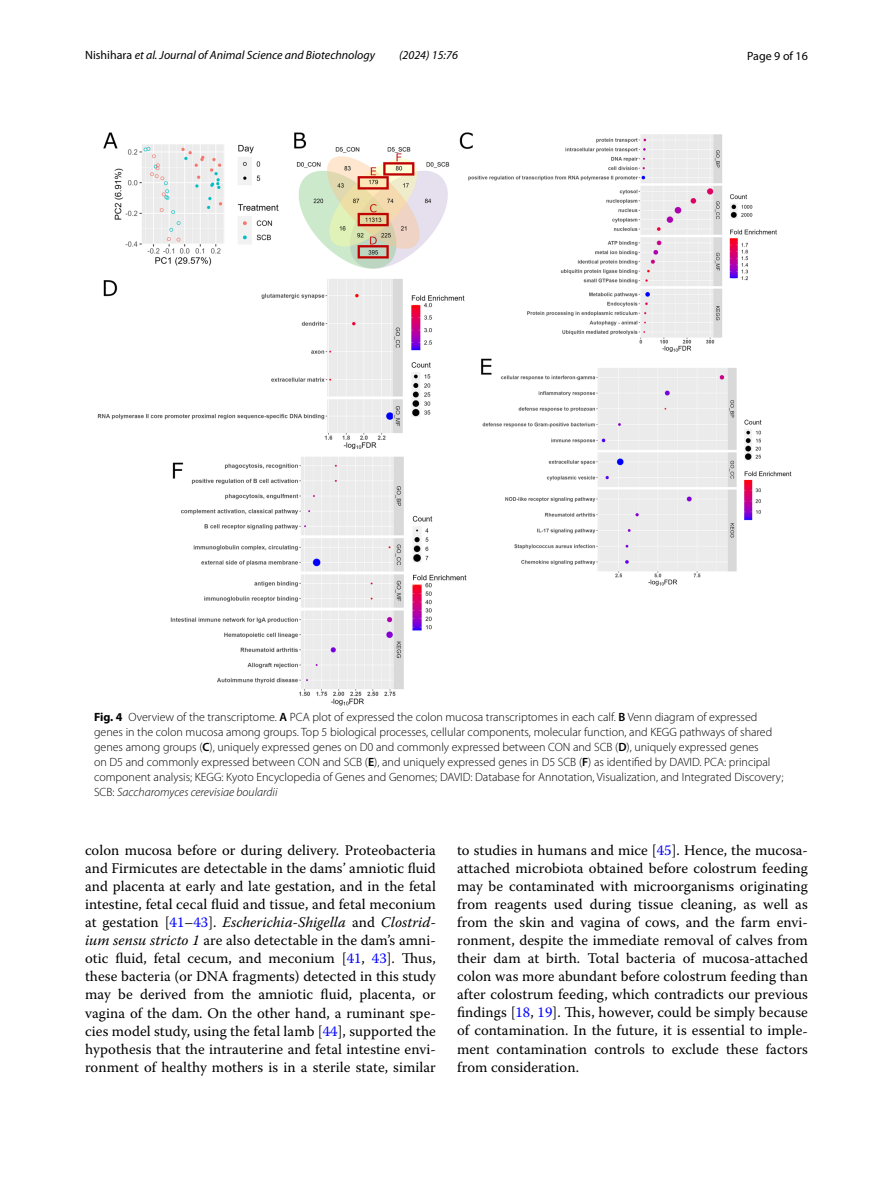
<style>
.page{position:relative;width:893px;height:1187px;background:#fff}
.page>*{position:absolute;margin:0;border:0;box-sizing:border-box;transform-origin:0 0}
.t1{font:14.7px/18px "Warnock Pro";letter-spacing:.005em;color:#000;text-align:justify}
.t2{font:300 12px/15px "Myriad Pro";color:#000}
.t3{font:italic 12px "Myriad Pro";color:#000}
.t4{font:12px "Myriad Pro";color:#000}
.s1{font-style:normal}
.s2{font-weight:700}
.s3{font-weight:600}
.s4{font-style:italic}
.s5{color:#00f}
</style>
<div class="page">
<img style="left:97px;top:133px;width:695px;height:572px">
<p class="t3" style="left:85px;top:48px;width:292px"><span class="s1">Nishihara</span> et al. Journal of Animal Science and Biotechnology</p>
<p class="t3" style="left:399px;top:48px;width:60px">(2024) 15:76</p>
<p class="t4" style="left:747px;top:48px;width:62px">Page 9 of 16</p>
<p class="t2" style="left:94px;top:709px;width:691px"><span class="s2">Fig. 4</span> Overview of the transcriptome. <span class="s3">A</span> PCA plot of expressed the colon mucosa transcriptomes in each calf. <span class="s3">B</span> Venn diagram of expressed genes in the colon mucosa among groups. Top 5 biological processes, cellular components, molecular function, and KEGG pathways of shared genes among groups (<span class="s3">C</span>), uniquely expressed genes on D0 and commonly expressed between CON and SCB (<span class="s3">D</span>), uniquely expressed genes<br>on D5 and commonly expressed between CON and SCB (<span class="s3">E</span>), and uniquely expressed genes in D5 SCB (<span class="s3">F</span>) as identified by DAVID. PCA: principal component analysis; KEGG: Kyoto Encyclopedia of Genes and Genomes; DAVID: Database for Annotation, Visualization, and Integrated Discovery; SCB: <span class="s4">Saccharomyces cerevisiae boulardii</span></p>
<p class="t1" style="left:85px;top:841px;width:352px">colon mucosa before or during delivery. Proteobacteria and Firmicutes are detectable in the dams’ amniotic fluid and placenta at early and late gestation, and in the fetal intestine, fetal cecal fluid and tissue, and fetal meconium at gestation [<span class="s5">41</span>–<span class="s5">43</span>]. <span class="s4">Escherichia-Shigella</span> and <span class="s4">Clostrid&shy;ium sensu stricto 1</span> are also detectable in the dam’s amni&shy;otic fluid, fetal cecum, and meconium [<span class="s5">41</span>, <span class="s5">43</span>]. Thus, these bacteria (or DNA fragments) detected in this study may be derived from the amniotic fluid, placenta, or vagina of the dam. On the other hand, a ruminant spe&shy;cies model study, using the fetal lamb [<span class="s5">44</span>], supported the hypothesis that the intrauterine and fetal intestine envi&shy;ronment of healthy mothers is in a sterile state, similar</p>
<p class="t1" style="left:457px;top:841px;width:352px">to studies in humans and mice [<span class="s5">45</span>]. Hence, the mucosa&shy;attached microbiota obtained before colostrum feeding may be contaminated with microorganisms originating from reagents used during tissue cleaning, as well as from the skin and vagina of cows, and the farm envi&shy;ronment, despite the immediate removal of calves from their dam at birth. Total bacteria of mucosa-attached colon was more abundant before colostrum feeding than after colostrum feeding, which contradicts our previous findings [<span class="s5">18</span>, <span class="s5">19</span>]. This, however, could be simply because of contamination. In the future, it is essential to imple&shy;ment contamination controls to exclude these factors from consideration.</p>
</div>
